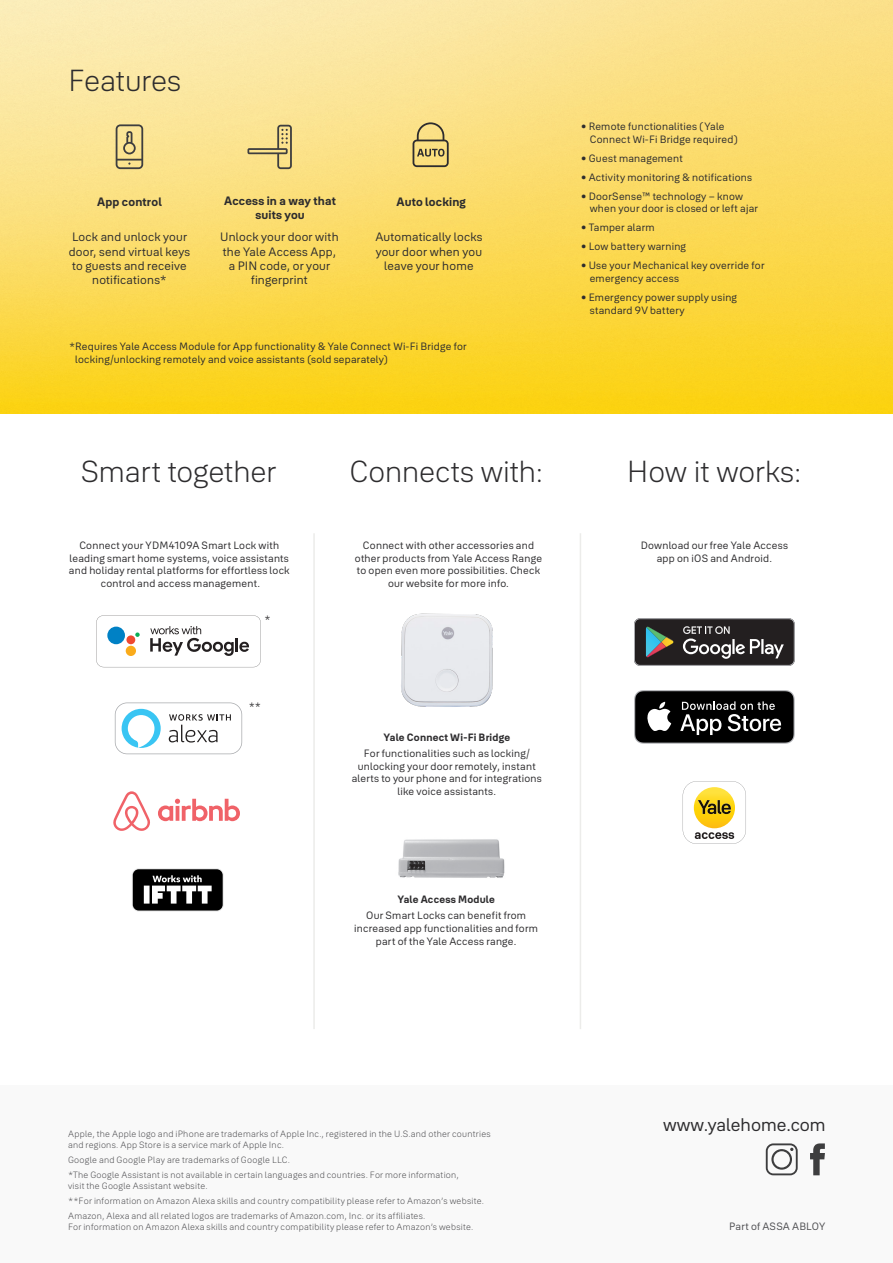
<style>
.page{position:relative;width:893px;height:1263px;background:#fff}
.page>*{position:absolute;margin:0;border:0;box-sizing:border-box;transform-origin:0 0}
.t1{font:300 30px "Yale Solis";letter-spacing:-.005em;color:#2d2c2e}
.t2{font:18px "Yale Solis";color:#2d2c2e}
.t3{font:12px/14.4px "Yale Solis";letter-spacing:.015em;color:#2d2c2e;text-align:center}
.t4{font:700 12px "Yale Solis";letter-spacing:.015em;color:#2d2c2e}
.t5{font:10.5px/12.6px "Yale Solis";letter-spacing:.02em;color:#2d2c2e;text-align:center}
.t6{font:700 10.5px "Yale Solis";letter-spacing:.02em;color:#2d2c2e}
.t7{font:10.5px "Yale Solis";letter-spacing:.015em;color:#4e4e51}
.t8{font:300 9px/10.8px "Yale Solis";letter-spacing:.025em;color:#4e4e51}
</style>
<div class="page">
<img style="left:0;top:0;width:893px;height:414px">
<svg style="left:413px;top:122px;width:36px;height:45px;background:#cab56e"></svg>
<svg style="left:96px;top:615px;width:165px;height:52px"></svg>
<div style="left:126px;top:635px;width:9px;height:9px;background:#ef4830;border-radius:50%"></div>
<div style="left:126px;top:646px;width:10px;height:10px;background:#faab1a;border-radius:50%"></div>
<div style="left:107px;top:627px;width:18px;height:17px;background:#0081c5;border-radius:50%"></div>
<svg style="left:634px;top:690px;width:161px;height:54px;background:#343434"></svg>
<svg style="left:634px;top:618px;width:161px;height:48px;background:#444"></svg>
<hr style="left:313px;top:533px;width:2px;height:496px;background:#ececea">
<hr style="left:580px;top:533px;width:1px;height:496px;background:#ececea">
<img style="left:398px;top:839px;width:107px;height:39px">
<img style="left:401px;top:613px;width:92px;height:94px">
<div style="left:0;top:1086px;width:893px;height:177px;background:#f9f9f9"></div>
<svg style="left:766px;top:1143px;width:32px;height:32px"></svg>
<svg style="left:810px;top:1143px;width:15px;height:32px"></svg>
<svg style="left:683px;top:781px;width:63px;height:63px"></svg>
<svg style="left:132px;top:868px;width:92px;height:43px"></svg>
<svg style="left:113px;top:791px;width:127px;height:40px"></svg>
<svg style="left:116px;top:124px;width:27px;height:45px"></svg>
<svg style="left:247px;top:125px;width:45px;height:44px;background:#d9c57e"></svg>
<svg style="left:115px;top:702px;width:127px;height:52px"></svg>
<p class="t1" style="left:68px;top:63px;width:115px">Features</p>
<p class="t4" style="left:97px;top:195px;width:66px">App control</p>
<p class="t4" style="left:224px;top:194px;width:113px">Access in a way that</p>
<p class="t4" style="left:397px;top:195px;width:71px">Auto locking</p>
<p class="t4" style="left:255px;top:208px;width:51px">suits you</p>
<p class="t3" style="left:220px;top:230px;width:120px">Unlock your door with the Yale Access App, a PIN code, or your fingerprint</p>
<p class="t3" style="left:69px;top:230px;width:123px">Lock and unlock your door, send virtual keys to guests and receive notifications*</p>
<p class="t3" style="left:375px;top:230px;width:109px">Automatically locks your door when you leave your home</p>
<p class="t5" style="left:75px;top:340px;width:393px;text-align:left;text-indent:-6px">*Requires Yale Access Module for App functionality &amp; Yale Connect Wi-Fi Bridge for locking/unlocking remotely and voice assistants (sold separately(</p>
<p class="t1" style="left:81px;top:454px;width:197px">Smart together</p>
<p class="t1" style="left:350px;top:454px;width:195px">Connects with:</p>
<p class="t5" style="left:590px;top:120px;width:150px;text-align:left;text-indent:-9px">• Remote functionalities (Yale<br>Connect Wi-Fi Bridge required(</p>
<p class="t5" style="left:581px;top:152px;width:103px">• Guest management</p>
<p class="t5" style="left:581px;top:171px;width:172px">• Activity monitoring &amp; notifications</p>
<p class="t5" style="left:590px;top:190px;width:170px;text-align:left;text-indent:-9px">• DoorSense™ technology – know when your door is closed or left ajar</p>
<p class="t5" style="left:581px;top:221px;width:75px">• Tamper alarm</p>
<p class="t5" style="left:581px;top:240px;width:106px">• Low battery warning</p>
<p class="t5" style="left:590px;top:259px;width:176px;text-align:left;text-indent:-9px">• Use your Mechanical key override for emergency access</p>
<p class="t5" style="left:590px;top:291px;width:149px;text-align:left;text-indent:-9px">• Emergency power supply using standard 9V battery</p>
<p class="t1" style="left:627px;top:454px;width:176px">How it works:</p>
<p class="t5" style="left:69px;top:539px;width:222px">Connect your YDM4109A Smart Lock with leading smart home systems, voice assistants and holiday rental platforms for effortless lock control and access management.</p>
<p class="t5" style="left:264px;top:613px;width:8px">*</p>
<p class="t5" style="left:249px;top:700px;width:14px">**</p>
<p class="t5" style="left:355px;top:539px;width:189px">Connect with other accessories and other products from Yale Access Range to open even more possibilities. Check our website for more info.</p>
<p class="t5" style="left:641px;top:539px;width:149px">Download our free Yale Access app on iOS and Android.</p>
<p class="t6" style="left:383px;top:730px;width:128px">Yale Connect Wi-Fi Bridge</p>
<p class="t5" style="left:352px;top:747px;width:192px">For functionalities such as locking/ unlocking your door remotely, instant alerts to your phone and for integrations like voice assistants.</p>
<p class="t6" style="left:397px;top:893px;width:99px">Yale Access Module</p>
<p class="t5" style="left:354px;top:909px;width:185px">Our Smart Locks can benefit from increased app functionalities and form part of the Yale Access range.</p>
<p class="t8" style="left:68px;top:1129px;width:424px">Apple, the Apple logo and iPhone are trademarks of Apple Inc., registered in the U S. .and other countries and regions. App Store is a service mark of Apple Inc.</p>
<p class="t8" style="left:68px;top:1155px;width:224px">Google and Google Play are trademarks of Google LLC.</p>
<p class="t8" style="left:68px;top:1170px;width:392px">*The Google Assistant is not available in certain languages and countries. For more information, visit the Google Assistant website.</p>
<p class="t8" style="left:68px;top:1195px;width:417px">**For information on Amazon Alexa skills and country compatibility please refer to Amazon s’ website.</p>
<p class="t8" style="left:68px;top:1210px;width:407px">Amazon, Alexa and all related logos are trademarks of Amazon.com, Inc. or its affiliates.<br>For information on Amazon Alexa skills and country compatibility please refer to Amazon s’ website.</p>
<p class="t2" style="left:663px;top:1114px;width:164px">www.yalehome.com</p>
<p class="t7" style="left:729px;top:1220px;width:98px">Part of ASSA ABLOY</p>
</div>
